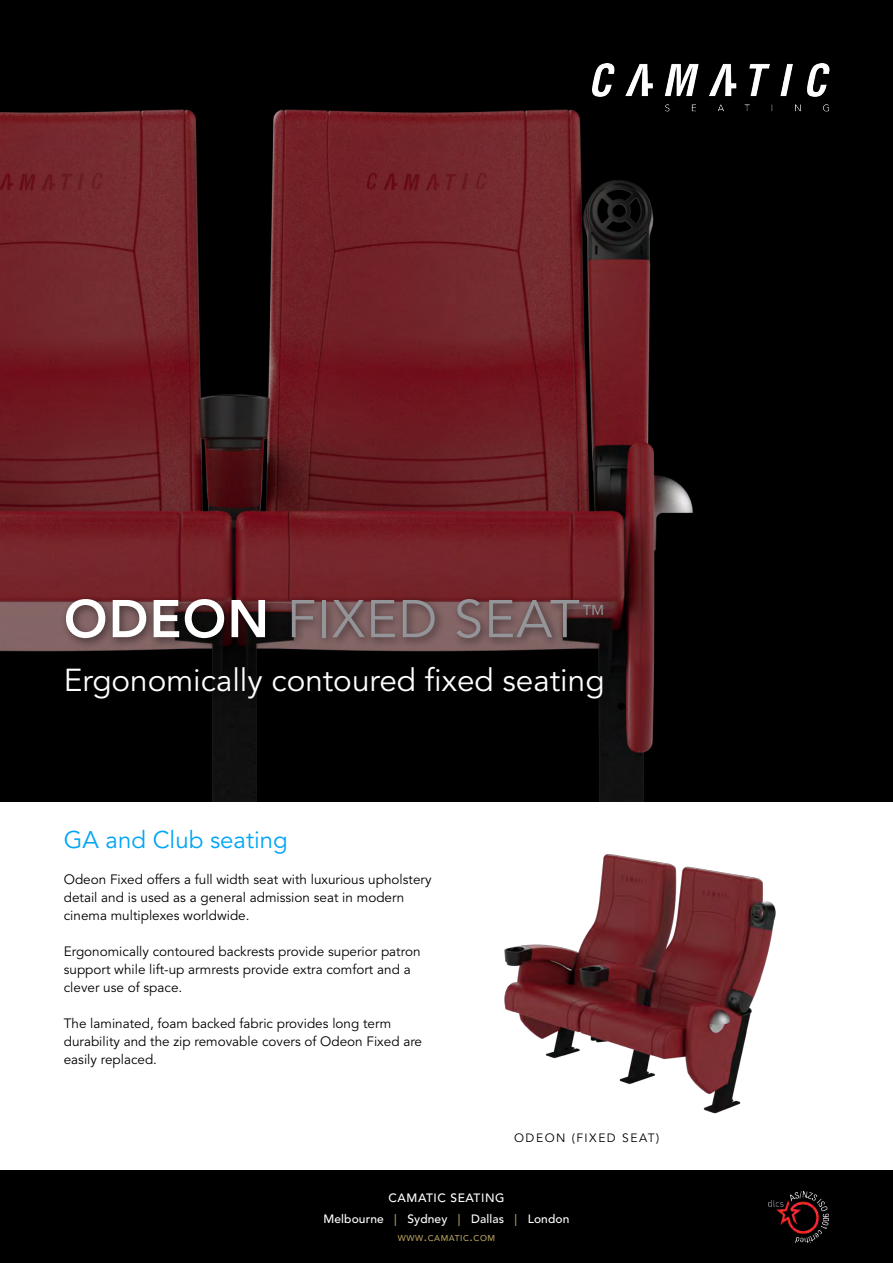
<style>
.page{position:relative;width:893px;height:1263px;background:#fff}
.page>*{position:absolute;margin:0;border:0;box-sizing:border-box;transform-origin:0 0}
.t1{font:52.5px "Avenir";letter-spacing:.02em;color:#939598}
.t2{font:31.5px "Avenir";color:#fff}
.t3{font:24px "Avenir";color:#00a5f5}
.t4{font:13.5px/18px "Avenir";color:#000}
.t5{font:500 12px/20.9px "Avenir";letter-spacing:.01em;color:#fff;text-align:center}
.t6{font:12px "Avenir";letter-spacing:.125em;color:#000}
.t7{font:500 8.4px "Avenir";letter-spacing:.07em;color:#b8a25f}
.s1{font-weight:800;color:#fff}
.s2{color:#b8a25f}
.s3{font-size:12px}
</style>
<div class="page">
<div style="left:0;top:1171px;width:893px;height:92px;background:#000"></div>
<img style="left:504px;top:854px;width:272px;height:260px">
<img style="left:0;top:0;width:893px;height:801px">
<div style="left:61px;top:594px;width:553px;height:116px;background:#000;opacity:.5"></div>
<img style="left:592px;top:64px;width:237px;height:50px">
<img style="left:769px;top:1192px;width:60px;height:50px">
<h1 class="t1" style="left:64px;top:589px;width:542px"><span class="s1">ODEON</span> FIXED SEAT<sup>™</sup></h1>
<h2 class="t2" style="left:64px;top:662px;width:542px">Ergonomically contoured fixed seating</h2>
<h3 class="t3" style="left:64px;top:826px;width:226px">GA and Club seating</h3>
<p class="t4" style="left:64px;top:871px;width:369px">Odeon Fixed offers a full width seat with luxurious upholstery detail and is used as a general admission seat in modern cinema multiplexes worldwide.</p>
<p class="t4" style="left:64px;top:943px;width:358px">Ergonomically contoured backrests provide superior patron support while lift-up armrests provide extra comfort and a clever use of space.</p>
<p class="t4" style="left:64px;top:1015px;width:360px">The laminated, foam backed fabric provides long term durability and the zip removable covers of Odeon Fixed are easily replaced.</p>
<p class="t6" style="left:514px;top:1131px;width:147px">ODEON (FIXED SEAT)</p>
<p class="t5" style="left:323px;top:1188px;width:247px">CAMATIC SEATING<br>Melbourne <span class="s2">|</span> Sydney <span class="s2">|</span> Dallas <span class="s2">|</span> London</p>
<p class="t7" style="left:398px;top:1233px;width:99px">WWW<span class="s3">.</span>CAMATIC<span class="s3">.</span>COM</p>
</div>
